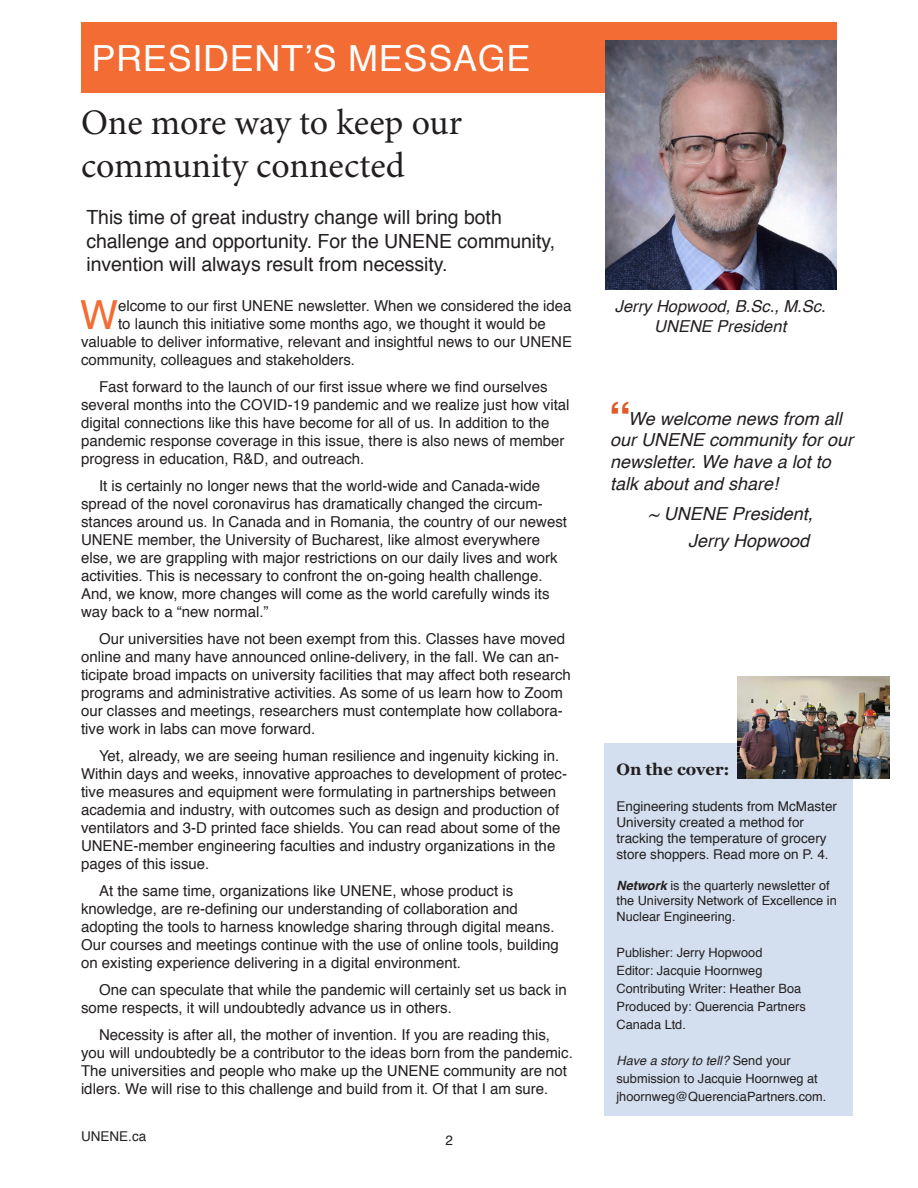
<style>
.page{position:relative;width:918px;height:1188px;background:#fff}
.page>*{position:absolute;margin:0;border:0;box-sizing:border-box;transform-origin:0 0}
.t1{font:700 45px "Helvetica";color:#de5b28}
.t2{font:40.05px "Helvetica";color:#f26c34}
.t3{font:36px/43.2px "Minion Pro";color:#231f20}
.t4{font:36px "Helvetica";letter-spacing:.02em;color:#fff}
.t5{font:19.5px/23.4px "Helvetica";letter-spacing:-.005em;color:#231f20}
.t6{font:italic 18px/21.6px "Helvetica";color:#231f20}
.t7{font:italic 16.5px/19.8px "Helvetica";color:#231f20;text-align:center}
.t8{font:700 16.5px "Georgia";color:#231f20}
.t9{font:15px/18px "Helvetica";color:#231f20}
.t10{font:13.5px/16.2px "Helvetica";color:#231f20}
.t11{font:12.75px/18px "Helvetica";color:#231f20}
.s1{font-weight:700;font-style:italic}
.s2{font-style:italic}
</style>
<div class="page">
<div style="left:81px;top:23px;width:756px;height:70px;background:#f26c34"></div>
<img style="left:605px;top:41px;width:232px;height:249px">
<div style="left:604px;top:743px;width:250px;height:373px;background:#d3dfef"></div>
<img style="left:737px;top:677px;width:152px;height:101px">
<h3 class="t4" style="left:92px;top:31px;width:441px">PRESIDENT’S MESSAGE</h3>
<h3 class="t3" style="left:81px;top:101px;width:383px">One more way to keep our community connected</h3>
<h3 class="t5" style="left:86px;top:206px;width:470px">This time of great industry change will bring both challenge and opportunity. For the UNENE community, invention will always result from necessity.</h3>
<h2 class="t2" style="left:80px;top:284px;width:39px">W</h2>
<p class="t9" style="left:118px;top:297px;width:455px">elcome to our first UNENE newsletter. When we considered the idea</p>
<p class="t9" style="left:118px;top:315px;width:429px">to launch this initiative some months ago, we thought it would be</p>
<p class="t9" style="left:81px;top:333px;width:493px">valuable to deliver informative, relevant and insightful news to our UNENE</p>
<p class="t9" style="left:81px;top:351px;width:276px">community, colleagues and stakeholders.</p>
<p class="t9" style="left:81px;top:378px;width:490px;text-indent:18px">Fast forward to the launch of our first issue where we find ourselves several months into the COVID-19 pandemic and we realize just how vital digital connections like this have become for all of us. In addition to the pandemic response coverage in this issue, there is also news of member progress in education, R&amp;D, and outreach.</p>
<p class="t9" style="left:81px;top:477px;width:488px;text-indent:18px">It is certainly no longer news that the world-wide and Canada-wide spread of the novel coronavirus has dramatically changed the circum&shy;stances around us. In Canada and in Romania, the country of our newest UNENE member, the University of Bucharest, like almost everywhere else, we are grappling with major restrictions on our daily lives and work activities. This is necessary to confront the on-going health challenge.<br>And, we know, more changes will come as the world carefully winds its way back to a “new normal.”</p>
<p class="t9" style="left:81px;top:630px;width:491px;text-indent:18px">Our universities have not been exempt from this. Classes have moved online and many have announced online-delivery, in the fall. We can an&shy;ticipate broad impacts on university facilities that may affect both research programs and administrative activities. As some of us learn how to Zoom our classes and meetings, researchers must contemplate how collabora&shy;tive work in labs can move forward.</p>
<p class="t9" style="left:81px;top:747px;width:488px;text-indent:18px">Yet, already, we are seeing human resilience and ingenuity kicking in.<br>Within days and weeks, innovative approaches to development of protec&shy;tive measures and equipment were formulating in partnerships between academia and industry, with outcomes such as design and production of ventilators and 3-D printed face shields. You can read about some of the UNENE-member engineering faculties and industry organizations in the pages of this issue.</p>
<p class="t9" style="left:81px;top:882px;width:479px;text-indent:18px">At the same time, organizations like UNENE, whose product is knowledge, are re-defining our understanding of collaboration and adopting the tools to harness knowledge sharing through digital means.<br>Our courses and meetings continue with the use of online tools, building on existing experience delivering in a digital environment.</p>
<p class="t9" style="left:81px;top:981px;width:487px;text-indent:18px">One can speculate that while the pandemic will certainly set us back in some respects, it will undoubtedly advance us in others.</p>
<p class="t9" style="left:81px;top:1026px;width:493px;text-indent:18px">Necessity is after all, the mother of invention. If you are reading this, you will undoubtedly be a contributor to the ideas born from the pandemic.<br>The universities and people who make up the UNENE community are not idlers. We will rise to this challenge and build from it. Of that I am sure.</p>
<p class="t10" style="left:81px;top:1128px;width:67px">UNENE.ca</p>
<p class="t10" style="left:445px;top:1132px;width:9px">2</p>
<p class="t7" style="left:615px;top:296px;width:212px">Jerry Hopwood, B.Sc., M.Sc.<br>UNENE President</p>
<h1 class="t1" style="left:609px;top:382px;width:24px">“</h1>
<p class="t6" style="left:610px;top:408px;width:245px;text-indent:18px">We welcome news from all our UNENE community for our newsletter. We have a lot to talk about and share!</p>
<p class="t6" style="left:648px;top:501px;width:166px;line-height:27px;text-align:right">~ UNENE President,<br>Jerry Hopwood</p>
<p class="t8" style="left:616px;top:757px;width:115px">On the cover:</p>
<p class="t10" style="left:616px;top:798px;width:222px">Engineering students from McMaster University created a method for tracking the temperature of grocery store shoppers. Read more on P. 4.</p>
<p class="t11" style="left:616px;top:878px;width:222px;line-height:15.3px"><span class="s1">Network</span> is the quarterly newsletter of the University Network of Excellence in<br>Nuclear Engineering.</p>
<p class="t11" style="left:616px;top:944px;width:191px">Publisher: Jerry Hopwood<br>Editor: Jacquie Hoornweg<br>Contributing Writer: Heather Boa<br>Produced by: Querencia Partners<br>Canada Ltd.</p>
<p class="t11" style="left:616px;top:1052px;width:211px"><span class="s2">Have a story to tell?</span> Send your submission to Jacquie Hoornweg at jhoornweg@QuerenciaPartners.com.</p>
</div>
